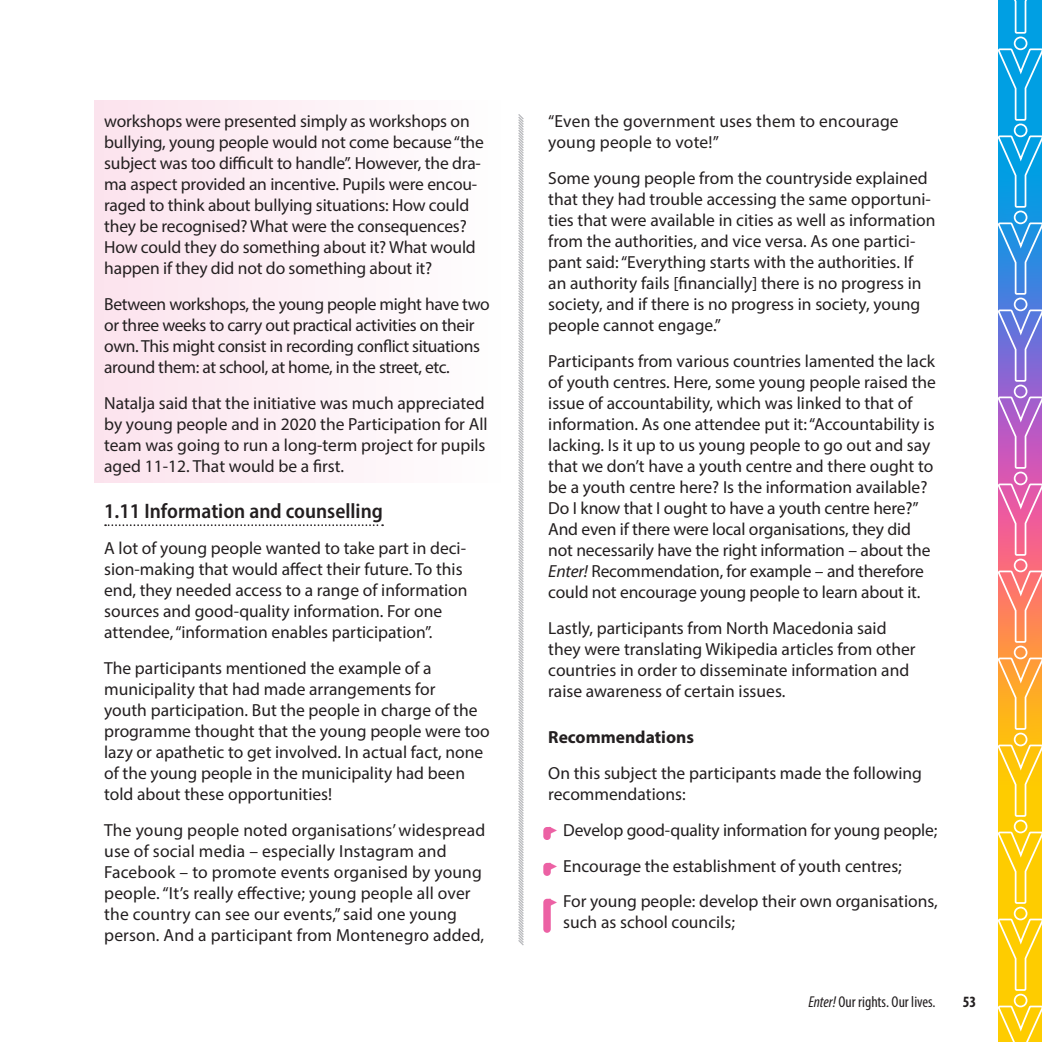
<style>
.page{position:relative;width:1042px;height:1042px;background:#fff}
.page>*{position:absolute;margin:0;border:0;box-sizing:border-box;transform-origin:0 0}
.t3_indexable{font:600 semi-condensed 21px "Myriad Pro";color:#231f20}
.body{font:17.5px/21px "Myriad Pro";color:#231f20}
.body_higlighted{font:17.5px/21px "Myriad Pro";letter-spacing:-.01em;color:#231f20}
.body-2{font:700 17.5px "Myriad Pro";color:#231f20}
.t1{font:condensed 15.75px "Myriad Pro";color:#231f20}
.t2{font:700 condensed 15.75px "Myriad Pro";color:#231f20}
.s1{font-style:italic}
.s2{font-family:"Arial";font-size:10.5px;color:#ec61a4}
</style>
<div class="page">
<svg style="left:998px;top:35px;width:44px;height:969px;background:#a69a7d"></svg>
<svg style="left:998px;top:0;width:44px;height:35px;background:#15a7e5"></svg>
<div style="left:1014px;top:37px;width:13px;height:13px;border:2px solid #fff;border-radius:50%"></div>
<svg style="left:998px;top:47px;width:44px;height:75px;background:#20abe6"></svg>
<div style="left:1014px;top:124px;width:13px;height:13px;border:2px solid #fff;border-radius:50%"></div>
<svg style="left:998px;top:134px;width:44px;height:75px;background:#23a8e6"></svg>
<div style="left:1014px;top:211px;width:13px;height:13px;border:2px solid #fff;border-radius:50%"></div>
<svg style="left:998px;top:221px;width:44px;height:75px;background:#4698e4"></svg>
<div style="left:1014px;top:297px;width:13px;height:14px;border:2px solid #fff;border-radius:50%"></div>
<svg style="left:998px;top:308px;width:44px;height:75px;background:#8380dd"></svg>
<div style="left:1014px;top:384px;width:13px;height:14px;border:2px solid #fff;border-radius:50%"></div>
<svg style="left:998px;top:395px;width:44px;height:75px;background:#c36ec9"></svg>
<div style="left:1014px;top:471px;width:13px;height:14px;border:2px solid #fff;border-radius:50%"></div>
<svg style="left:998px;top:482px;width:44px;height:75px;background:#ef71a5"></svg>
<div style="left:1014px;top:558px;width:13px;height:14px;border:2px solid #fff;border-radius:50%"></div>
<svg style="left:998px;top:569px;width:44px;height:75px;background:#fd8e72"></svg>
<div style="left:1014px;top:645px;width:13px;height:14px;border:2px solid #fff;border-radius:50%"></div>
<svg style="left:998px;top:656px;width:44px;height:75px;background:#feb540"></svg>
<div style="left:1014px;top:732px;width:13px;height:14px;border:2px solid #fff;border-radius:50%"></div>
<svg style="left:998px;top:743px;width:44px;height:75px;background:#fecf23"></svg>
<div style="left:1014px;top:819px;width:13px;height:14px;border:2px solid #fff;border-radius:50%"></div>
<svg style="left:998px;top:830px;width:44px;height:75px;background:#fed220"></svg>
<div style="left:1014px;top:906px;width:13px;height:14px;border:2px solid #fff;border-radius:50%"></div>
<svg style="left:998px;top:917px;width:44px;height:74px;background:#fed220"></svg>
<div style="left:1014px;top:993px;width:13px;height:14px;border:2px solid #fff;border-radius:50%"></div>
<svg style="left:998px;top:1004px;width:44px;height:38px;background:#fed42a"></svg>
<div style="left:94px;top:100px;width:410px;height:185px;background:linear-gradient(to right,#fce2ed,#fefefe)"></div>
<div style="left:94px;top:283px;width:410px;height:100px;background:linear-gradient(to right,#fce2ed,#fefefe)"></div>
<div style="left:94px;top:382px;width:410px;height:100px;background:linear-gradient(to right,#fce2ed,#fefefe)"></div>
<svg style="left:105px;top:524px;width:278px;height:2px"></svg>
<svg style="left:543px;top:827px;width:8px;height:13px"></svg>
<svg style="left:543px;top:863px;width:8px;height:13px"></svg>
<svg style="left:543px;top:899px;width:8px;height:34px"></svg>
<svg style="left:518px;top:114px;width:6px;height:832px"></svg>
<p class="body_higlighted" style="left:104px;top:111px;width:381px">workshops were presented simply as workshops on bullying, young people would not come because “the subject was too difficult to handle”. However, the dra&shy;ma aspect provided an incentive. Pupils were encou&shy;raged to think about bullying situations: How could they be recognised? What were the consequences?<br>How could they do something about it? What would happen if they did not do something about it?</p>
<p class="body_higlighted" style="left:104px;top:293px;width:387px">Between workshops, the young people might have two or three weeks to carry out practical activities on their own. This might consist in recording conflict situations around them: at school, at home, in the street, etc.</p>
<p class="body_higlighted" style="left:104px;top:392px;width:385px">Natalja said that the initiative was much appreciated by young people and in 2020 the Participation for All team was going to run a long-term project for pupils aged 11-12. That would be a first.</p>
<p class="t3_indexable" style="left:104px;top:498px;width:280px">1.11 Information and counselling</p>
<p class="body" style="left:104px;top:537px;width:365px">A lot of young people wanted to take part in deci&shy;sion-making that would affect their future. To this end, they needed access to a range of information sources and good-quality information. For one attendee, “information enables participation”.</p>
<p class="body" style="left:104px;top:657px;width:387px">The participants mentioned the example of a municipality that had made arrangements for<br>youth participation. But the people in charge of the programme thought that the young people were too lazy or apathetic to get involved. In actual fact, none of the young people in the municipality had been told about these opportunities!</p>
<p class="body" style="left:104px;top:819px;width:383px">The young people noted organisations’ widespread use of social media – especially Instagram and Facebook – to promote events organised by young people. “It’s really effective; young people all over the country can see our events,” said one young person. And a participant from Montenegro added,</p>
<p class="body" style="left:548px;top:111px;width:352px">“Even the government uses them to encourage young people to vote!”</p>
<p class="body" style="left:548px;top:167px;width:389px">Some young people from the countryside explained that they had trouble accessing the same opportuni&shy;ties that were available in cities as well as information from the authorities, and vice versa. As one partici&shy;pant said: “Everything starts with the authorities. If an authority fails [financially] there is no progress in society, and if there is no progress in society, young people cannot engage.”</p>
<p class="body" style="left:548px;top:350px;width:389px">Participants from various countries lamented the lack of youth centres. Here, some young people raised the issue of accountability, which was linked to that of information. As one attendee put it: “Accountability is lacking. Is it up to us young people to go out and say that we don’t have a youth centre and there ought to be a youth centre here? Is the information available?<br>Do I know that I ought to have a youth centre here?” And even if there were local organisations, they did not necessarily have the right information – about the <span class="s1">Enter!</span> Recommendation, for example – and therefore could not encourage young people to learn about it.</p>
<p class="body" style="left:548px;top:617px;width:369px">Lastly, participants from North Macedonia said they were translating Wikipedia articles from other countries in order to disseminate information and raise awareness of certain issues.</p>
<p class="body-2" style="left:548px;top:725px;width:147px">Recommendations</p>
<p class="body" style="left:548px;top:762px;width:375px">On this subject the participants made the following recommendations:</p>
<p class="body" style="left:548px;top:819px;width:391px"><span class="s2">►</span> Develop good-quality information for young people;</p>
<p class="body" style="left:548px;top:855px;width:355px"><span class="s2">►</span> Encourage the establishment of youth centres;</p>
<p class="body" style="left:563px;top:891px;width:376px;text-indent:-15px"><span class="s2">►</span> For young people: develop their own organisations, such as school councils;</p>
<p class="t1" style="left:808px;top:992px;width:129px"><span class="s1">Enter!</span> Our rights. Our lives.</p>
<p class="t2" style="left:963px;top:992px;width:15px">53</p>
</div>
